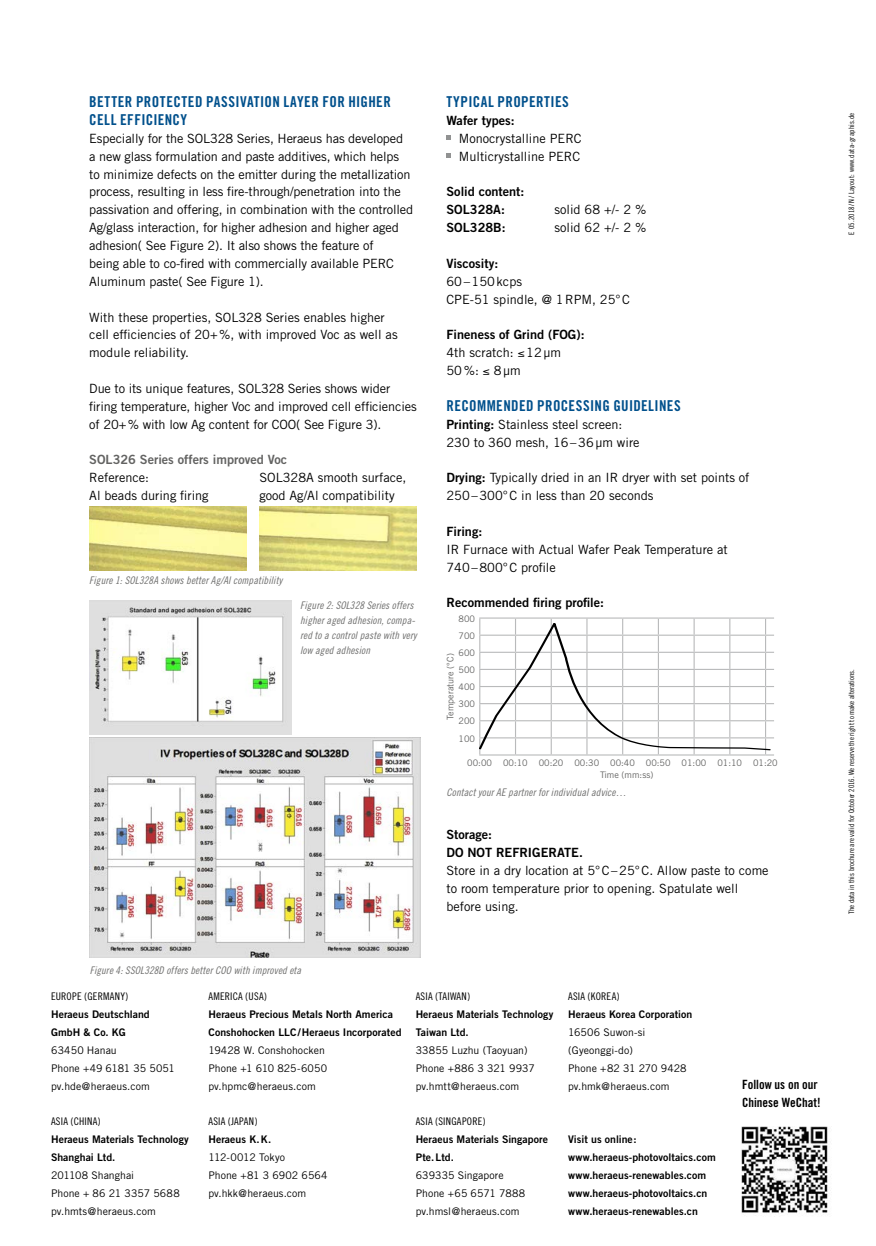
<style>
.page{position:relative;width:876px;height:1246px;background:#fff}
.page>*{position:absolute;margin:0;border:0;box-sizing:border-box;transform-origin:0 0}
.t1{font:15px/17.9px "Trade Gothic Bold Cond Twenty";letter-spacing:.025em;color:#00508c}
.t2{font:12.75px/17.9px "Trade Gothic";letter-spacing:-.01em;color:#000}
.t3{font:12.75px/17.9px "Trade Gothic Bold Two";color:#000}
.t4{font:12.75px "Trade Gothic Bold Two";color:#636362}
.t5{font:12.75px/17.9px "Trade Gothic Bold Cond Twenty";color:#000}
.t6{font:10.5px/17.9px "Trade Gothic";letter-spacing:.005em;color:#000}
.t7{font:10.5px/17.9px "Trade Gothic Bold Two";letter-spacing:.005em;color:#000}
.t8{font:10.5px/15px "Trade Gothic Cond Eighteen Obl";letter-spacing:.01em;color:#6f6f6e}
.t9{font:10.5px "Trade Gothic Cond Eighteen";letter-spacing:.02em;color:#000}
.t10{font:9px/17.1px "Trade Gothic";color:#636362;text-align:justify}
.t11{font:7.5px "Trade Gothic Cond Eighteen";color:#000}
.t12{font:7.5px "Trade Gothic Cond Eighteen";letter-spacing:.025em;color:#000}
.s1{font-family:"Trade Gothic Bold Two"}
</style>
<div class="page">
<svg style="left:446px;top:135px;width:5px;height:5px"></svg>
<svg style="left:446px;top:153px;width:5px;height:5px"></svg>
<svg style="left:479px;top:617px;width:295px;height:138px"></svg>
<img style="left:741px;top:1126px;width:87px;height:87px">
<img style="left:89px;top:506px;width:158px;height:64px">
<img style="left:259px;top:506px;width:158px;height:64px">
<img style="left:89px;top:601px;width:202px;height:133px">
<img style="left:89px;top:738px;width:332px;height:219px">
<p class="t1" style="left:89px;top:93px;width:303px">BETTER PROTECTED PASSIVATION LAYER FOR HIGHER<br>CELL EFFICIENCY</p>
<p class="t2" style="left:89px;top:129px;width:325px">Especially for the SOL328 Series, Heraeus has developed<br>a new glass formulation and paste additives, which helps<br>to minimize defects on the emitter during the metallization process, resulting in less fire-through/penetration into the passivation and offering, in combination with the controlled Ag/glass interaction, for higher adhesion and higher aged adhesion( See Figure 2). It also shows the feature of<br>being able to co-fired with commercially available PERC Aluminum paste( See Figure 1).</p>
<p class="t2" style="left:89px;top:308px;width:310px">With these properties, SOL328 Series enables higher cell efficiencies of 20+%, with improved Voc as well as module reliability.</p>
<p class="t2" style="left:89px;top:379px;width:329px">Due to its unique features, SOL328 Series shows wider firing temperature, higher Voc and improved cell efficiencies of 20+% with low Ag content for COO( See Figure 3).</p>
<p class="t4" style="left:89px;top:452px;width:199px">SOL326 Series offers improved Voc</p>
<p class="t2" style="left:89px;top:469px;width:121px">Reference:<br>Al beads during firing</p>
<p class="t2" style="left:259px;top:469px;width:148px">SOL328A smooth surface, good Ag/Al compatibility</p>
<p class="t8" style="left:89px;top:573px;width:194px">Figure 1: SOL328A shows better Ag/Al compatibility</p>
<p class="t8" style="left:300px;top:597px;width:118px">Figure 2: SOL328 Series offers higher aged adhesion, compa&shy;red to a control paste with very low aged adhesion</p>
<p class="t8" style="left:90px;top:962px;width:213px">Figure 4: SSOL328D offers better COO with improved eta</p>
<p class="t1" style="left:446px;top:93px;width:124px">TYPICAL PROPERTIES</p>
<p class="t3" style="left:446px;top:111px;width:70px">Wafer types:</p>
<p class="t2" style="left:459px;top:129px;width:124px">Monocrystalline PERC<br>Multicrystalline PERC</p>
<p class="t3" style="left:446px;top:183px;width:79px">Solid content:<br>SOL328A:</p>
<p class="t2" style="left:554px;top:201px;width:93px">solid 68 +/- 2 %</p>
<p class="t3" style="left:446px;top:218px;width:61px">SOL328B:</p>
<p class="t2" style="left:554px;top:219px;width:93px">solid 62 +/- 2 %</p>
<p class="t3" style="left:446px;top:254px;width:53px">Viscosity:</p>
<p class="t2" style="left:446px;top:272px;width:185px">60–150kcps<br>CPE-51 spindle, @ 1RPM, 25°C</p>
<p class="t3" style="left:446px;top:326px;width:140px">Fineness of Grind (FOG):</p>
<p class="t2" style="left:446px;top:344px;width:116px">4th scratch: ≤12μm<br>50%: ≤ 8μm</p>
<p class="t1" style="left:446px;top:396px;width:236px">RECOMMENDED PROCESSING GUIDELINES</p>
<p class="t2" style="left:446px;top:415px;width:195px"><span class="s1">Printing:</span> Stainless steel screen:<br>230 to 360 mesh, 16–36μm wire</p>
<p class="t2" style="left:446px;top:469px;width:305px"><span class="s1">Drying:</span> Typically dried in an IR dryer with set points of<br>250–300°C in less than 20 seconds</p>
<p class="t3" style="left:446px;top:522px;width:37px">Firing:</p>
<p class="t2" style="left:446px;top:540px;width:283px">IR Furnace with Actual Wafer Peak Temperature at<br>740–800°C profile</p>
<p class="t3" style="left:446px;top:593px;width:159px">Recommended firing profile:</p>
<p class="t10" style="left:458px;top:610px;width:18px">800<br>700<br>600<br>500<br>400<br>300<br>200<br>100</p>
<p class="t10" style="left:442px;top:720px;width:68px;rotate:-90deg">Temperature (°C)</p>
<p class="t10" style="left:467px;top:754px;width:312px">00:00 00:10 00:20 00:30 00:40 00:50 01:00 01:10 01:20</p>
<p class="t10" style="left:600px;top:766px;width:55px">Time (mm:ss)</p>
<p class="t8" style="left:446px;top:785px;width:181px">Contact your AE partner for individual advice…</p>
<p class="t3" style="left:446px;top:826px;width:138px">Storage:<br>DO NOT REFRIGERATE.</p>
<p class="t2" style="left:446px;top:861px;width:324px">Store in a dry location at 5°C–25°C. Allow paste to come to room temperature prior to opening. Spatulate well before using.</p>
<p class="t9" style="left:51px;top:990px;width:79px">EUROPE (GERMANY)</p>
<p class="t7" style="left:51px;top:1005px;width:100px">Heraeus Deutschland<br>GmbH &amp; Co. KG</p>
<p class="t6" style="left:51px;top:1041px;width:125px">63450 Hanau<br>Phone +49 6181 35 5051 pv.hde@heraeus.com</p>
<p class="t9" style="left:51px;top:1115px;width:51px">ASIA (CHINA)</p>
<p class="t7" style="left:51px;top:1130px;width:139px">Heraeus Materials Technology<br>Shanghai Ltd.</p>
<p class="t6" style="left:51px;top:1166px;width:130px">201108 Shanghai<br>Phone + 86 21 3357 5688 pv.hmts@heraeus.com</p>
<p class="t9" style="left:208px;top:990px;width:60px">AMERICA (USA)</p>
<p class="t7" style="left:208px;top:1005px;width:195px">Heraeus Precious Metals North America<br>Conshohocken LLC/Heraeus Incorporated</p>
<p class="t6" style="left:208px;top:1041px;width:120px">19428 W. Conshohocken<br>Phone +1 610 825-6050 pv.hpmc@heraeus.com</p>
<p class="t9" style="left:208px;top:1115px;width:51px">ASIA (JAPAN)</p>
<p class="t7" style="left:208px;top:1130px;width:64px">Heraeus K.K.</p>
<p class="t6" style="left:208px;top:1148px;width:121px">112-0012 Tokyo<br>Phone +81 3 6902 6564 pv.hkk@heraeus.com</p>
<p class="t9" style="left:416px;top:990px;width:56px">ASIA (TAIWAN)</p>
<p class="t7" style="left:416px;top:1005px;width:139px">Heraeus Materials Technology<br>Taiwan Ltd.</p>
<p class="t6" style="left:416px;top:1041px;width:121px">33855 Luzhu (Taoyuan)<br>Phone +886 3 321 9937 pv.hmtt@heraeus.com</p>
<p class="t9" style="left:416px;top:1115px;width:71px">ASIA (SINGAPORE)</p>
<p class="t7" style="left:416px;top:1130px;width:134px">Heraeus Materials Singapore<br>Pte.Ltd.</p>
<p class="t6" style="left:416px;top:1166px;width:111px">639335 Singapore<br>Phone +65 6571 7888 pv.hmsl@heraeus.com</p>
<p class="t9" style="left:568px;top:990px;width:53px">ASIA (KOREA)</p>
<p class="t7" style="left:568px;top:1005px;width:126px">Heraeus Korea Corporation</p>
<p class="t6" style="left:568px;top:1023px;width:120px">16506 Suwon-si (Gyeonggi-do)<br>Phone +82 31 270 9428 pv.hmk@heraeus.com</p>
<p class="t7" style="left:568px;top:1130px;width:149px">Visit us online: www.heraeus-photovoltaics.com www.heraeus-renewables.com www.heraeus-photovoltaics.cn www.heraeus-renewables.cn</p>
<p class="t5" style="left:742px;top:1075px;width:80px">Follow us on our<br>Chinese WeChat!</p>
<p class="t12" style="left:847px;top:235px;width:123px;rotate:-90deg">E 05.2018/ N /Layout: www.data-graphis.de</p>
<p class="t11" style="left:847px;top:914px;width:247px;rotate:-90deg">The data in this brochure are valid for October 2016. We reserve the right to make alterations.</p>
</div>
